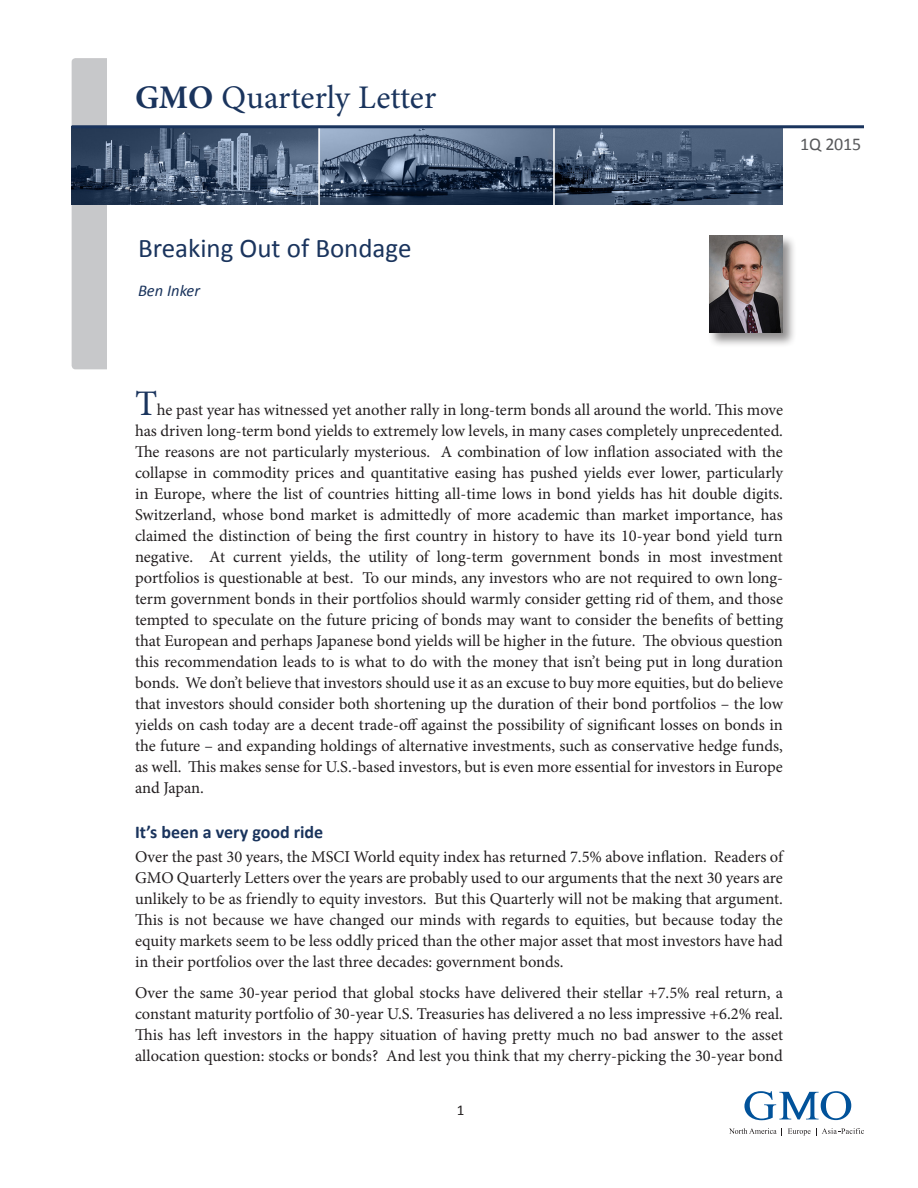
<style>
.page{position:relative;width:918px;height:1188px;background:#fff}
.page>*{position:absolute;margin:0;border:0;box-sizing:border-box;transform-origin:0 0}
.t1{font:33px "Minion Pro";color:#1a345d}
.t2{font:27px "Calibri";color:#1a345d}
.subhead{font:700 18px "Calibri";color:#1a345d}
.t3{font:18px "Calibri";letter-spacing:-.01em;color:#57585a}
.body_text{font:16.5px/21px "Minion Pro";letter-spacing:-.005em;color:#231f20;text-align:justify}
.t4{font:italic 16.5px "Calibri";color:#1a345d}
.Page_number{font:15px "Calibri";color:#231f20}
.s1{font-weight:700}
.s2{font-size:36px;color:#1a345d}
</style>
<div class="page">
<svg style="left:744px;top:1091px;width:107px;height:29px"></svg>
<svg style="left:729px;top:1128px;width:53px;height:8px"></svg>
<svg style="left:788px;top:1128px;width:76px;height:8px"></svg>
<div style="left:72px;top:58px;width:50px;height:311px;background:#c7c8ca;border-radius:4px"></div>
<div style="left:108px;top:44px;width:25px;height:345px;background:#fff"></div>
<img style="left:71px;top:126px;width:711px;height:79px">
<hr style="left:72px;top:125px;width:792px;height:3px;background:#1a345d">
<div style="left:708px;top:234px;width:89px;height:113px;background:#231f20;opacity:.5"></div>
<img style="left:709px;top:236px;width:73px;height:97px">
<h1 class="t1" style="left:135px;top:76px;width:303px"><span class="s1">GMO</span> Quarterly Letter</h1>
<p class="t2" style="left:138px;top:231px;width:275px">Breaking Out of Bondage</p>
<p class="t4" style="left:138px;top:279px;width:64px">Ben Inker</p>
<p class="t3" style="left:800px;top:133px;width:63px">1Q 2015</p>
<p class="body_text" style="left:135px;top:400px;width:650px"><span class="s2">T</span>he past year has witnessed yet another rally in long-term bonds all around the world. This move has driven long-term bond yields to extremely low levels, in many cases completely unprecedented.<br>The reasons are not particularly mysterious. A combination of low inflation associated with the collapse in commodity prices and quantitative easing has pushed yields ever lower, particularly in Europe, where the list of countries hitting all-time lows in bond yields has hit double digits.<br>Switzerland, whose bond market is admittedly of more academic than market importance, has claimed the distinction of being the first country in history to have its 10-year bond yield turn negative. At current yields, the utility of long-term government bonds in most investment portfolios is questionable at best. To our minds, any investors who are not required to own long&shy;term government bonds in their portfolios should warmly consider getting rid of them, and those tempted to speculate on the future pricing of bonds may want to consider the benefits of betting that European and perhaps Japanese bond yields will be higher in the future. The obvious question this recommendation leads to is what to do with the money that isn’t being put in long duration bonds. We don’t believe that investors should use it as an excuse to buy more equities, but do believe that investors should consider both shortening up the duration of their bond portfolios – the low yields on cash today are a decent trade-off against the possibility of significant losses on bonds in the future – and expanding holdings of alternative investments, such as conservative hedge funds, as well. This makes sense for U.S.-based investors, but is even more essential for investors in Europe and Japan.</p>
<p class="subhead" style="left:135px;top:820px;width:190px">It’s been a very good ride</p>
<p class="body_text" style="left:135px;top:846px;width:650px">Over the past 30 years, the MSCI World equity index has returned 7.5% above inflation. Readers of GMO Quarterly Letters over the years are probably used to our arguments that the next 30 years are unlikely to be as friendly to equity investors. But this Quarterly will not be making that argument.<br>This is not because we have changed our minds with regards to equities, but because today the equity markets seem to be less oddly priced than the other major asset that most investors have had in their portfolios over the last three decades: government bonds.</p>
<p class="body_text" style="left:135px;top:982px;width:650px">Over the same 30-year period that global stocks have delivered their stellar +7.5% real return, a constant maturity portfolio of 30-year U.S. Treasuries has delivered a no less impressive +6.2% real.<br>This has left investors in the happy situation of having pretty much no bad answer to the asset allocation question: stocks or bonds? And lest you think that my cherry-picking the 30-year bond</p>
<p class="Page_number" style="left:457px;top:1101px;width:9px">1</p>
</div>
